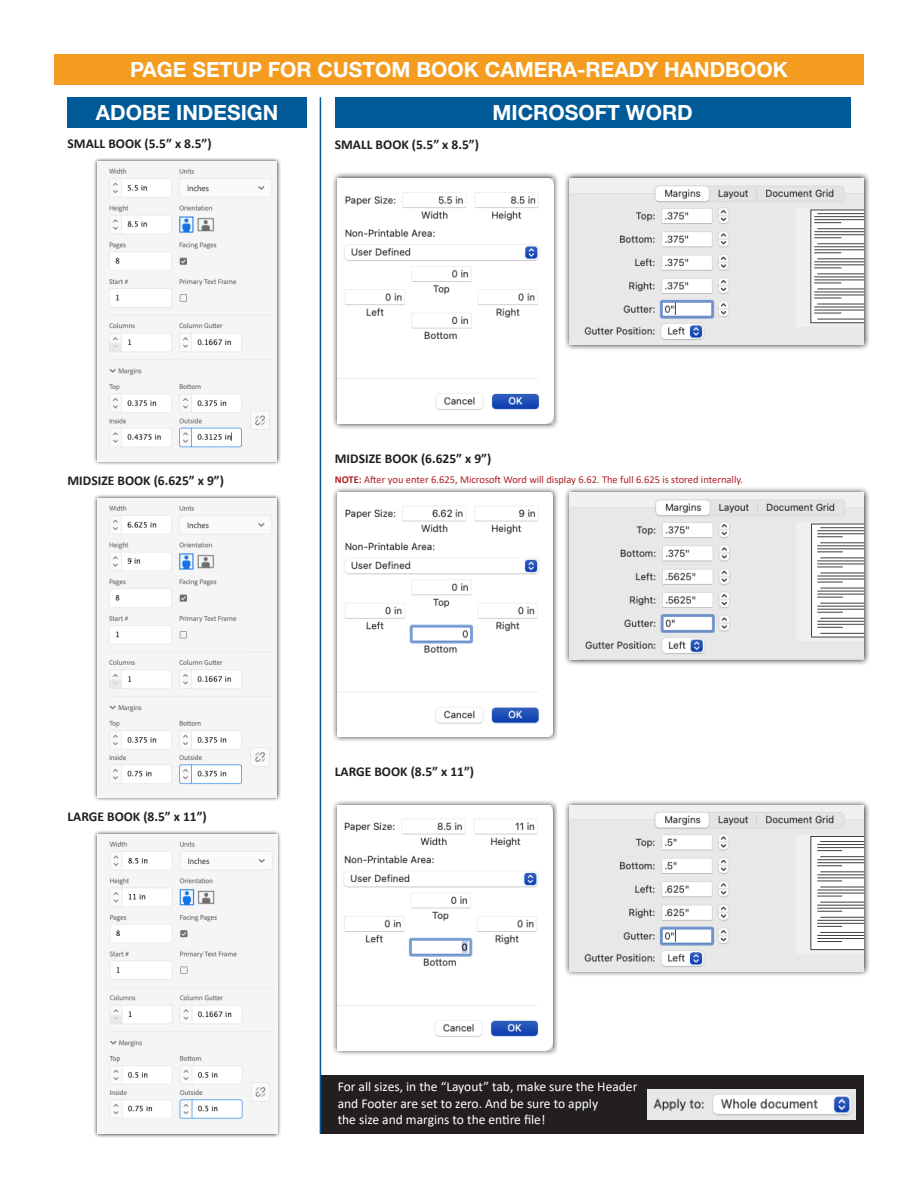
<style>
.page{position:relative;width:918px;height:1188px;background:#fff}
.page>*{position:absolute;margin:0;border:0;box-sizing:border-box;transform-origin:0 0}
.t1{font:700 21px "Helvetica Neue LT Std";color:#fff}
.t2{font:700 13.5px "Calibri";color:#231f20}
.t3{font:13.5px/16.5px "Calibri";color:#fff}
.t4{font:10.5px "Calibri";color:#af1f24}
.s1{font-weight:700}
</style>
<div class="page">
<div style="left:321px;top:1075px;width:543px;height:59px;background:#231f20"></div>
<div style="left:54px;top:54px;width:810px;height:30px;background:#f39c20"></div>
<div style="left:68px;top:97px;width:239px;height:30px;background:#015a98"></div>
<div style="left:335px;top:97px;width:515px;height:30px;background:#015a98"></div>
<hr style="left:320px;top:97px;width:1px;height:1037px;background:#015a98">
<svg style="left:333px;top:173px;width:225px;height:256px"></svg>
<img style="left:338px;top:178px;width:215px;height:245px">
<svg style="left:333px;top:801px;width:225px;height:254px"></svg>
<img style="left:338px;top:806px;width:215px;height:244px">
<svg style="left:333px;top:488px;width:225px;height:253px"></svg>
<img style="left:338px;top:493px;width:215px;height:243px">
<svg style="left:94px;top:158px;width:187px;height:307px"></svg>
<img style="left:98px;top:162px;width:179px;height:299px">
<svg style="left:94px;top:495px;width:187px;height:306px"></svg>
<img style="left:98px;top:498px;width:179px;height:299px">
<svg style="left:94px;top:831px;width:187px;height:307px"></svg>
<img style="left:97px;top:834px;width:180px;height:300px">
<svg style="left:565px;top:173px;width:304px;height:177px;background:#c7c6c6"></svg>
<img style="left:570px;top:178px;width:294px;height:167px">
<svg style="left:565px;top:488px;width:304px;height:177px;background:#cccbcc"></svg>
<img style="left:570px;top:493px;width:294px;height:167px">
<svg style="left:565px;top:801px;width:304px;height:175px;background:#d1d1d1"></svg>
<img style="left:570px;top:806px;width:294px;height:165px">
<img style="left:648px;top:1090px;width:208px;height:30px">
<p class="t1" style="left:130px;top:56px;width:659px">PAGE SETUP FOR CUSTOM BOOK CAMERA-READY HANDBOOK</p>
<p class="t1" style="left:96px;top:99px;width:184px">ADOBE INDESIGN</p>
<p class="t1" style="left:493px;top:99px;width:202px">MICROSOFT WORD</p>
<p class="t2" style="left:68px;top:134px;width:146px">SMALL BOOK (5.5” x 8.5”)</p>
<p class="t2" style="left:335px;top:134px;width:146px">SMALL BOOK (5.5” x 8.5”)</p>
<p class="t2" style="left:68px;top:471px;width:158px">MIDSIZE BOOK (6.625” x 9”)</p>
<p class="t2" style="left:68px;top:807px;width:141px">LARGE BOOK (8.5” x 11”)</p>
<p class="t2" style="left:335px;top:449px;width:158px">MIDSIZE BOOK (6.625” x 9”)</p>
<p class="t4" style="left:335px;top:472px;width:410px"><span class="s1">NOTE:</span> After you enter 6.625, Microsoft Word will display 6.62. The full 6.625 is stored internally.</p>
<p class="t2" style="left:335px;top:762px;width:141px">LARGE BOOK (8.5” x 11”)</p>
<p class="t3" style="left:338px;top:1078px;width:301px">For all sizes, in the “Layout” tab, make sure the Header and Footer are set to zero. And be sure to apply<br>the size and margins to the entire file!</p>
</div>
